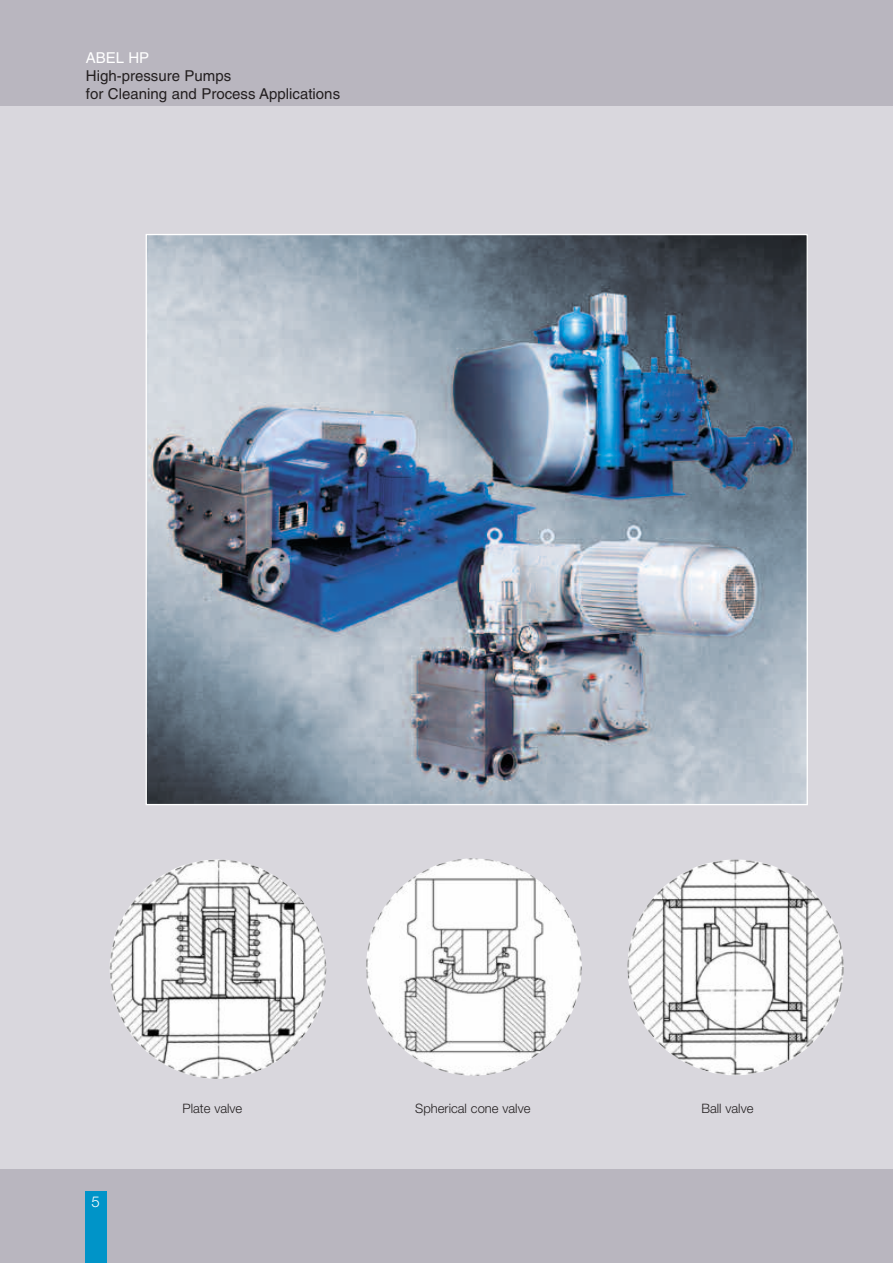
<style>
.page{position:relative;width:893px;height:1263px;background:#fff}
.page>*{position:absolute;margin:0;border:0;box-sizing:border-box;transform-origin:0 0}
.t1{font:15px/18px "Helvetica";color:#231f20}
.t2{font:15px "Helvetica";color:#fff}
.t3{font:300 15px "Helvetica Neue";color:#fff}
.t4{font:300 12.9px "Helvetica Neue";color:#231f20}
</style>
<div class="page">
<div style="left:0;top:73px;width:893px;height:1126px;background:#d9d7dd"></div>
<div style="left:0;top:1169px;width:893px;height:94px;background:#b9b6bf"></div>
<div style="left:85px;top:1191px;width:21px;height:72px;background:#0094c8"></div>
<div style="left:0;top:0;width:893px;height:106px;background:#b9b6bf"></div>
<img style="left:148px;top:236px;width:658px;height:567px">
<img style="left:109px;top:859px;width:218px;height:220px">
<img style="left:366px;top:858px;width:216px;height:218px">
<img style="left:627px;top:859px;width:217px;height:216px">
<p class="t2" style="left:86px;top:52px;width:65px">ABEL HP</p>
<p class="t1" style="left:86px;top:68px;width:256px">High-pressure Pumps<br>for Cleaning and Process Applications</p>
<p class="t3" style="left:92px;top:1197px;width:10px">5</p>
<p class="t4" style="left:183px;top:1103px;width:61px">Plate valve</p>
<p class="t4" style="left:415px;top:1103px;width:117px">Spherical cone valve</p>
<p class="t4" style="left:701px;top:1103px;width:54px">Ball valve</p>
</div>
